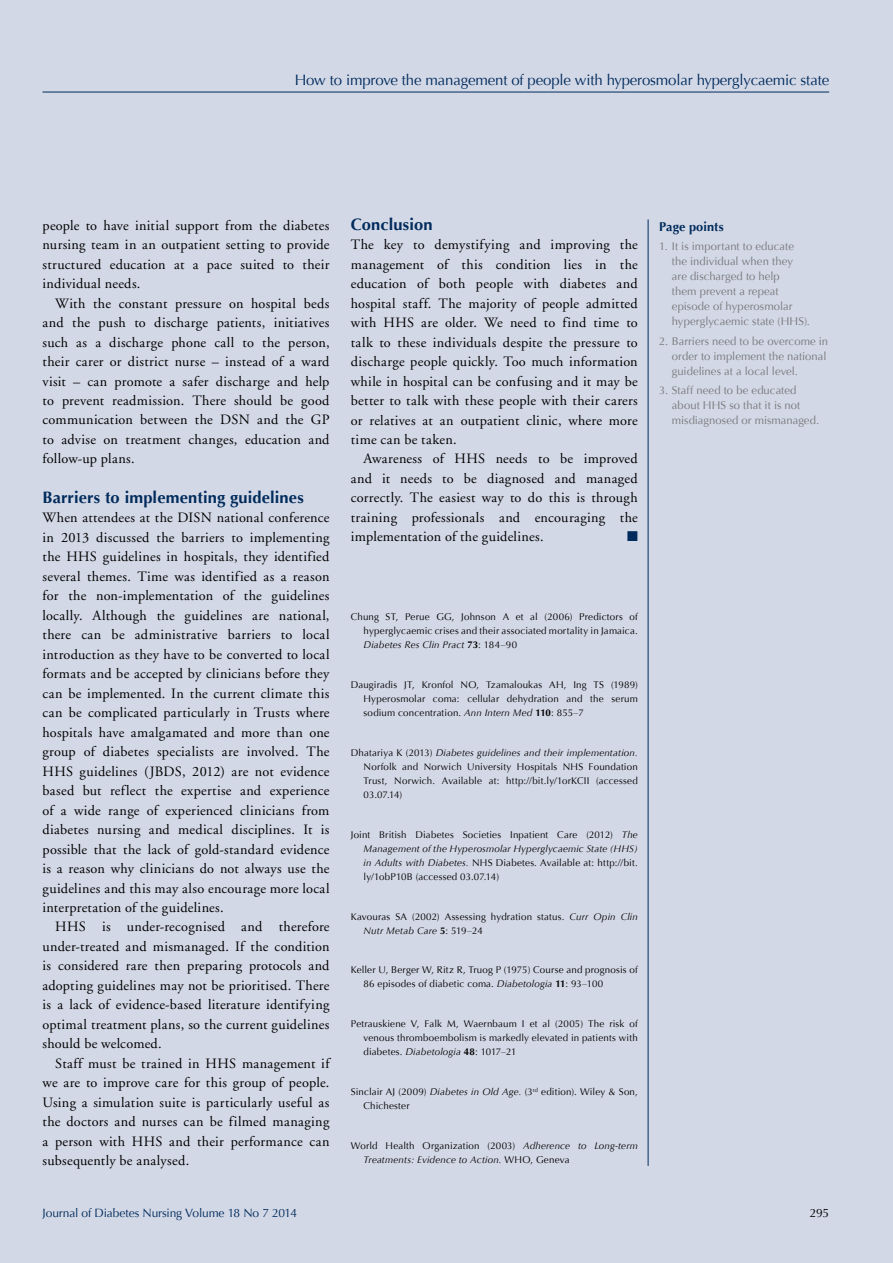
<style>
.page{position:relative;width:893px;height:1263px;background:#d3d8e6}
.page>*{position:absolute;margin:0;border:0;box-sizing:border-box;transform-origin:0 0}
.t1{font:700 16.5px "Optima";letter-spacing:.005em;color:#002b5c}
.t2{font:15px "Optima";letter-spacing:-.01em;color:#002b5c}
.t3{font:14.25px/19.5px "Adobe Garamond";letter-spacing:.02em;color:#000;text-align:justify}
.t4{font:14.25px "Zapf Dingbats ITC";color:#002b5c}
.t5{font:700 12.75px "Optima";letter-spacing:.005em;color:#002b5c}
.t6{font:12px "Optima";letter-spacing:-.015em;color:#002b5c}
.t7{font:12px "Optima";color:#000}
.t8{font:11.25px/15px "Optima";letter-spacing:.005em;color:#77787b}
.t9{font:9.75px/14px "Optima";letter-spacing:.015em;color:#000;text-align:justify}
.t10{font:italic 9.75px/14px "Optima";letter-spacing:.02em;color:#000}
.s1{font-style:italic}
.s2{font-weight:700}
.s3{font-style:normal}
</style>
<div class="page">
<hr style="left:43px;top:92px;width:786px;height:1px;background:#002b5c">
<hr style="left:648px;top:219px;width:1px;height:947px;background:#002b5c">
<p class="t2" style="left:295px;top:71px;width:536px">How to improve the management of people with hyperosmolar hyperglycaemic state</p>
<p class="t3" style="left:43px;top:216px;width:288px">people to have initial support from the diabetes nursing team in an outpatient setting to provide structured education at a pace suited to their individual needs.</p>
<p class="t3" style="left:43px;top:294px;width:289px;text-indent:13px">With the constant pressure on hospital beds and the push to discharge patients, initiatives such as a discharge phone call to the person, their carer or district nurse – instead of a ward visit – can promote a safer discharge and help to prevent readmission. There should be good communication between the DSN and the GP to advise on treatment changes, education and follow-up plans.</p>
<p class="t1" style="left:43px;top:487px;width:263px">Barriers to implementing guidelines</p>
<p class="t3" style="left:43px;top:508px;width:289px">When attendees at the DISN national conference in 2013 discussed the barriers to implementing the HHS guidelines in hospitals, they identified several themes. Time was identified as a reason for the non-implementation of the guidelines locally. Although the guidelines are national, there can be administrative barriers to local introduction as they have to be converted to local formats and be accepted by clinicians before they can be implemented. In the current climate this can be complicated particularly in Trusts where hospitals have amalgamated and more than one group of diabetes specialists are involved. The HHS guidelines (JBDS, 2012) are not evidence based but reflect the expertise and experience of a wide range of experienced clinicians from diabetes nursing and medical disciplines. It is possible that the lack of gold-standard evidence is a reason why clinicians do not always use the guidelines and this may also encourage more local interpretation of the guidelines.</p>
<p class="t3" style="left:43px;top:917px;width:288px;text-indent:13px">HHS is under-recognised and therefore under-treated and mismanaged. If the condition is considered rare then preparing protocols and adopting guidelines may not be prioritised. There is a lack of evidence-based literature identifying optimal treatment plans, so the current guidelines should be welcomed.</p>
<p class="t3" style="left:43px;top:1054px;width:289px;text-indent:13px">Staff must be trained in HHS management if we are to improve care for this group of people.<br>Using a simulation suite is particularly useful as the doctors and nurses can be filmed managing a person with HHS and their performance can subsequently be analysed.</p>
<p class="t1" style="left:351px;top:214px;width:83px">Conclusion</p>
<p class="t3" style="left:351px;top:235px;width:289px">The key to demystifying and improving the management of this condition lies in the education of both people with diabetes and hospital staff. The majority of people admitted with HHS are older. We need to find time to talk to these individuals despite the pressure to discharge people quickly. Too much information while in hospital can be confusing and it may be better to talk with these people with their carers or relatives at an outpatient clinic, where more time can be taken.</p>
<p class="t3" style="left:351px;top:450px;width:289px;text-indent:13px">Awareness of HHS needs to be improved and it needs to be diagnosed and managed correctly. The easiest way to do this is through training professionals and encouraging the implementation of the guidelines.</p>
<p class="t4" style="left:627px;top:530px;width:12px">■</p>
<p class="t9" style="left:364px;top:610px;width:276px;text-indent:-13px">Chung ST, Perue GG, Johnson A et al (2006) Predictors of hyperglycaemic crises and their associated mortality in Jamaica.<br><span class="s1">Diabetes Res Clin Pract</span> <span class="s2">73</span>: 184–90</p>
<p class="t9" style="left:364px;top:678px;width:276px;text-indent:-13px">Daugiradis JT, Kronfol NO, Tzamaloukas AH, Ing TS (1989)<br>Hyperosmolar coma: cellular dehydration and the serum sodium concentration. <span class="s1">Ann Intern Med</span> <span class="s2">110</span>: 855–7</p>
<p class="t9" style="left:364px;top:746px;width:276px;text-indent:-13px">Dhatariya K (2013) <span class="s1">Diabetes guidelines and their implementation.<br></span>Norfolk and Norwich University Hospitals NHS Foundation Trust, Norwich. Available at: http://bit.ly/1orKCII (accessed 03.07.14)</p>
<p class="t9" style="left:364px;top:828px;width:276px;text-indent:-13px">Joint British Diabetes Societies Inpatient Care (2012) <span class="s1">The Management of the Hyperosmolar Hyperglycaemic State (HHS) in Adults with Diabetes.</span> NHS Diabetes. Available at: http://bit. ly/1obP10B (accessed 03.07.14)</p>
<p class="t9" style="left:364px;top:909px;width:276px;text-indent:-13px">Kavouras SA (2002) Assessing hydration status. <span class="s1">Curr Opin Clin<br>Nutr Metab Care</span> <span class="s2">5</span>: 519–24</p>
<p class="t9" style="left:364px;top:963px;width:276px;text-indent:-13px">Keller U, Berger W, Ritz R, Truog P (1975) Course and prognosis of<br>86 episodes of diabetic coma. <span class="s1">Diabetologia</span> <span class="s2">11</span>: 93–100</p>
<p class="t9" style="left:364px;top:1017px;width:276px;text-indent:-13px">Petrauskiene V, Falk M, Waernbaum I et al (2005) The risk of venous thromboembolism is markedly elevated in patients with diabetes. <span class="s1">Diabetologia</span> <span class="s2">48</span>: 1017–21</p>
<p class="t9" style="left:364px;top:1085px;width:276px;text-indent:-13px">Sinclair AJ (2009) <span class="s1">Diabetes in Old Age.</span> (3<sup>rd</sup> edition). Wiley &amp; Son,<br>Chichester</p>
<p class="t10" style="left:364px;top:1139px;width:276px;text-indent:-13px"><span class="s3">World Health Organization (2003)</span> Adherence to Long-term<br>Treatments: Evidence to Action. <span class="s3">WHO, Geneva</span></p>
<p class="t5" style="left:659px;top:219px;width:66px">Page points</p>
<p class="t8" style="left:672px;top:239px;width:140px;text-indent:-13px">1. It is important to educate the individual when they are discharged to help<br>them prevent a repeat episode of hyperosmolar hyperglycaemic state (HHS).</p>
<p class="t8" style="left:672px;top:333px;width:158px;text-indent:-13px">2. Barriers need to be overcome in order to implement the national guidelines at a local level.</p>
<p class="t8" style="left:672px;top:383px;width:149px;text-indent:-13px">3. Staff need to be educated about HHS so that it is not misdiagnosed or mismanaged.</p>
<p class="t6" style="left:43px;top:1205px;width:256px">Journal of Diabetes Nursing Volume 18 No 7 2014</p>
<p class="t7" style="left:810px;top:1205px;width:21px">295</p>
</div>
